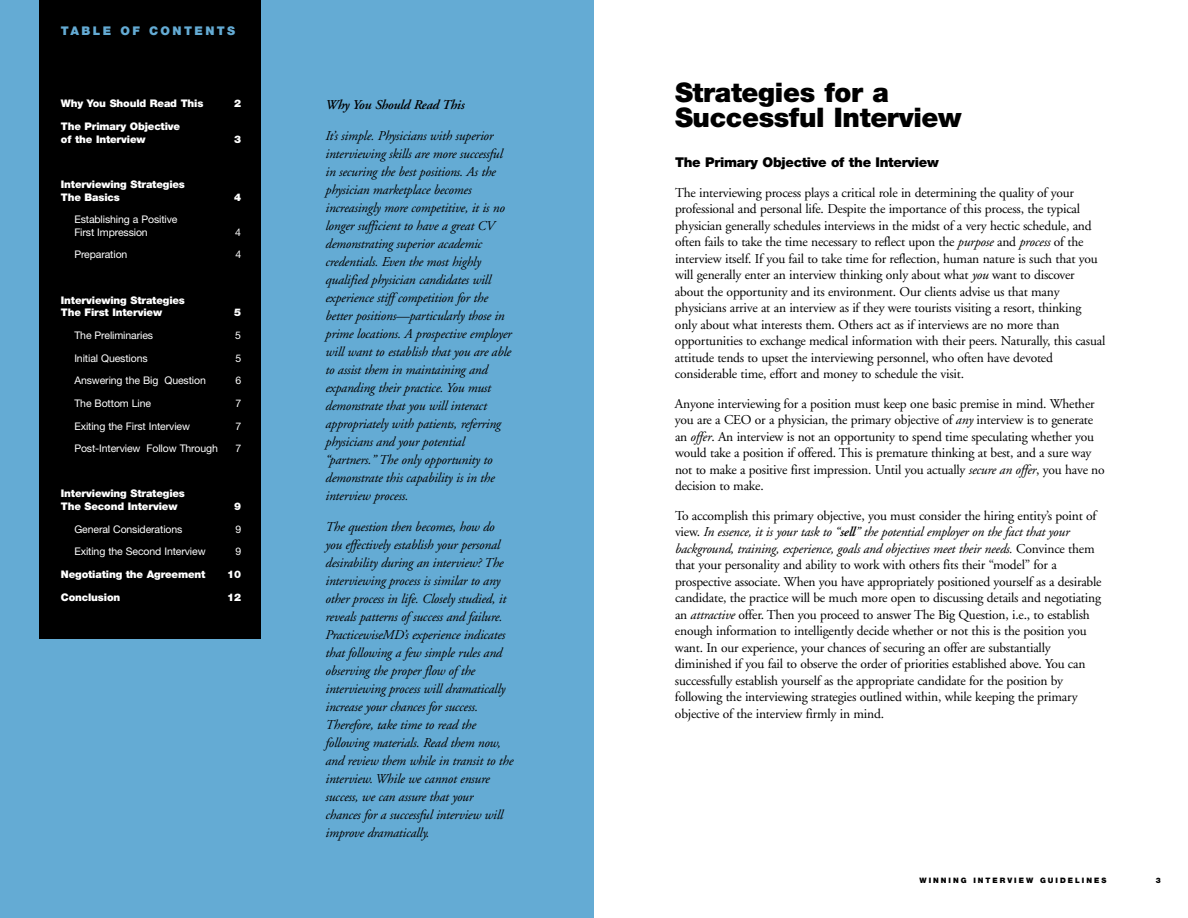
<style>
.page{position:relative;width:1188px;height:918px;background:#fff}
.page>*{position:absolute;margin:0;border:0;box-sizing:border-box;transform-origin:0 0}
.t1{font:900 27px/25.5px "Helvetica Neue";letter-spacing:-.015em;color:#000}
.t2{font:13.5px/16.5px "Adobe Garamond";letter-spacing:-.015em;color:#000}
.t3{font:italic 13.5px/18px "Adobe Garamond";letter-spacing:-.015em;color:#000}
.t4{font:900 13.5px "Helvetica Neue";letter-spacing:-.02em;color:#000}
.t5{font:italic 600 13.5px "Adobe Garamond";letter-spacing:-.015em;color:#000}
.t6{font:900 12px "Helvetica Neue";letter-spacing:.2em;color:#64abd4}
.t7{font:10.5px/12.6px "Helvetica Neue";letter-spacing:-.01em;color:#fff}
.t8{font:900 10.5px/12.6px "Helvetica Neue";letter-spacing:-.015em;color:#fff}
.t9{font:900 7.5px "Helvetica Neue";letter-spacing:.265em;color:#000}
.s1{font-style:italic}
.s2{font-weight:600;font-style:italic}
</style>
<div class="page">
<div style="left:0;top:0;width:594px;height:918px;background:#64abd4"></div>
<div style="left:40px;top:0;width:221px;height:639px;background:#000"></div>
<p class="t6" style="left:61px;top:27px;width:176px">TABLE OF CONTENTS</p>
<p class="t8" style="left:61px;top:98px;width:144px">Why You Should Read This</p>
<p class="t8" style="left:234px;top:98px;width:9px">2</p>
<p class="t8" style="left:61px;top:121px;width:121px">The Primary Objective of the Interview</p>
<p class="t8" style="left:234px;top:134px;width:9px">3</p>
<p class="t8" style="left:61px;top:179px;width:126px">Interviewing Strategies<br>The Basics</p>
<p class="t7" style="left:74px;top:214px;width:105px">Establishing a Positive<br>First Impression</p>
<p class="t8" style="left:234px;top:191px;width:9px">4</p>
<p class="t7" style="left:235px;top:227px;width:7px">4</p>
<p class="t7" style="left:74px;top:249px;width:55px">Preparation</p>
<p class="t7" style="left:235px;top:249px;width:7px">4</p>
<p class="t8" style="left:61px;top:295px;width:126px">Interviewing Strategies<br>The First Interview</p>
<p class="t8" style="left:234px;top:307px;width:9px">5</p>
<p class="t7" style="left:74px;top:330px;width:80px">The Preliminaries</p>
<p class="t7" style="left:235px;top:330px;width:7px">5</p>
<p class="t7" style="left:74px;top:353px;width:75px">Initial Questions</p>
<p class="t7" style="left:235px;top:353px;width:7px">5</p>
<p class="t7" style="left:74px;top:375px;width:133px">Answering the Big Question</p>
<p class="t7" style="left:235px;top:375px;width:7px">6</p>
<p class="t7" style="left:74px;top:398px;width:78px">The Bottom Line</p>
<p class="t7" style="left:235px;top:398px;width:7px">7</p>
<p class="t7" style="left:74px;top:421px;width:117px">Exiting the First Interview</p>
<p class="t7" style="left:235px;top:421px;width:7px">7</p>
<p class="t7" style="left:74px;top:443px;width:145px">Post-Interview Follow Through</p>
<p class="t7" style="left:235px;top:443px;width:7px">7</p>
<p class="t8" style="left:61px;top:488px;width:126px">Interviewing Strategies<br>The Second Interview</p>
<p class="t8" style="left:234px;top:501px;width:9px">9</p>
<p class="t7" style="left:74px;top:524px;width:110px">General Considerations</p>
<p class="t7" style="left:235px;top:524px;width:7px">9</p>
<p class="t7" style="left:74px;top:546px;width:133px">Exiting the Second Interview</p>
<p class="t7" style="left:235px;top:546px;width:7px">9</p>
<p class="t8" style="left:61px;top:569px;width:146px">Negotiating the Agreement</p>
<p class="t8" style="left:227px;top:569px;width:15px">10</p>
<p class="t8" style="left:61px;top:591px;width:61px">Conclusion</p>
<p class="t8" style="left:227px;top:591px;width:15px">12</p>
<p class="t5" style="left:326px;top:99px;width:141px">Why You Should Read This</p>
<p class="t3" style="left:326px;top:128px;width:188px">It’s simple. Physicians with superior interviewing skills are more successful in securing the best positions. As the physician marketplace becomes increasingly more competitive, it is no longer sufficient to have a great CV demonstrating superior academic credentials. Even the most highly qualified physician candidates will experience stiff competition for the better positions—particularly those in prime locations. A prospective employer will want to establish that you are able to assist them in maintaining and expanding their practice. You must demonstrate that you will interact appropriately with patients, referring physicians and your potential “partners.” The only opportunity to demonstrate this capability is in the interview process.</p>
<p class="t3" style="left:326px;top:519px;width:189px">The question then becomes, how do you effectively establish your personal desirability during an interview? The interviewing process is similar to any other process in life. Closely studied, it reveals patterns of success and failure.<br>PracticewiseMD’s experience indicates that following a few simple rules and observing the proper flow of the interviewing process will dramatically increase your chances for success.<br>Therefore, take time to read the following materials. Read them now, and review them while in transit to the interview. While we cannot ensure success, we can assure that your<br>chances for a successful interview will improve dramatically.</p>
<h1 class="t1" style="left:675px;top:82px;width:288px">Strategies for a<br>Successful Interview</h1>
<p class="t4" style="left:675px;top:158px;width:265px">The Primary Objective of the Interview</p>
<p class="t2" style="left:675px;top:186px;width:432px">The interviewing process plays a critical role in determining the quality of your professional and personal life. Despite the importance of this process, the typical physician generally schedules interviews in the midst of a very hectic schedule, and often fails to take the time necessary to reflect upon the <span class="s1">purpose</span> and <span class="s1">process</span> of the interview itself. If you fail to take time for reflection, human nature is such that you will generally enter an interview thinking only about what <span class="s1">you</span> want to discover about the opportunity and its environment. Our clients advise us that many physicians arrive at an interview as if they were tourists visiting a resort, thinking only about what interests them. Others act as if interviews are no more than opportunities to exchange medical information with their peers. Naturally, this casual attitude tends to upset the interviewing personnel, who often have devoted considerable time, effort and money to schedule the visit.</p>
<p class="t2" style="left:675px;top:397px;width:431px">Anyone interviewing for a position must keep one basic premise in mind. Whether you are a CEO or a physician, the primary objective of <span class="s1">any</span> interview is to generate an <span class="s1">offer</span>. An interview is not an opportunity to spend time speculating whether you would take a position if offered. This is premature thinking at best, and a sure way not to make a positive first impression. Until you actually <span class="s1">secure an offer</span>, you have no decision to make.</p>
<p class="t2" style="left:675px;top:509px;width:428px">To accomplish this primary objective, you must consider the hiring entity’s point of view. <span class="s1">In essence, it is your task to “</span><span class="s2">sell</span><span class="s1">” the potential employer on the fact that your background, training, experience, goals and objectives meet their needs.</span> Convince them that your personality and ability to work with others fits their “model” for a prospective associate. When you have appropriately positioned yourself as a desirable candidate, the practice will be much more open to discussing details and negotiating an <span class="s1">attractive</span> offer. Then you proceed to answer The Big Question, i.e., to establish enough information to intelligently decide whether or not this is the position you want. In our experience, your chances of securing an offer are substantially diminished if you fail to observe the order of priorities established above. You can successfully establish yourself as the appropriate candidate for the position by following the interviewing strategies outlined within, while keeping the primary objective of the interview firmly in mind.</p>
<p class="t9" style="left:920px;top:878px;width:188px">WINNING INTERVIEW GUIDELINES</p>
<p class="t9" style="left:1156px;top:878px;width:7px">3</p>
</div>
